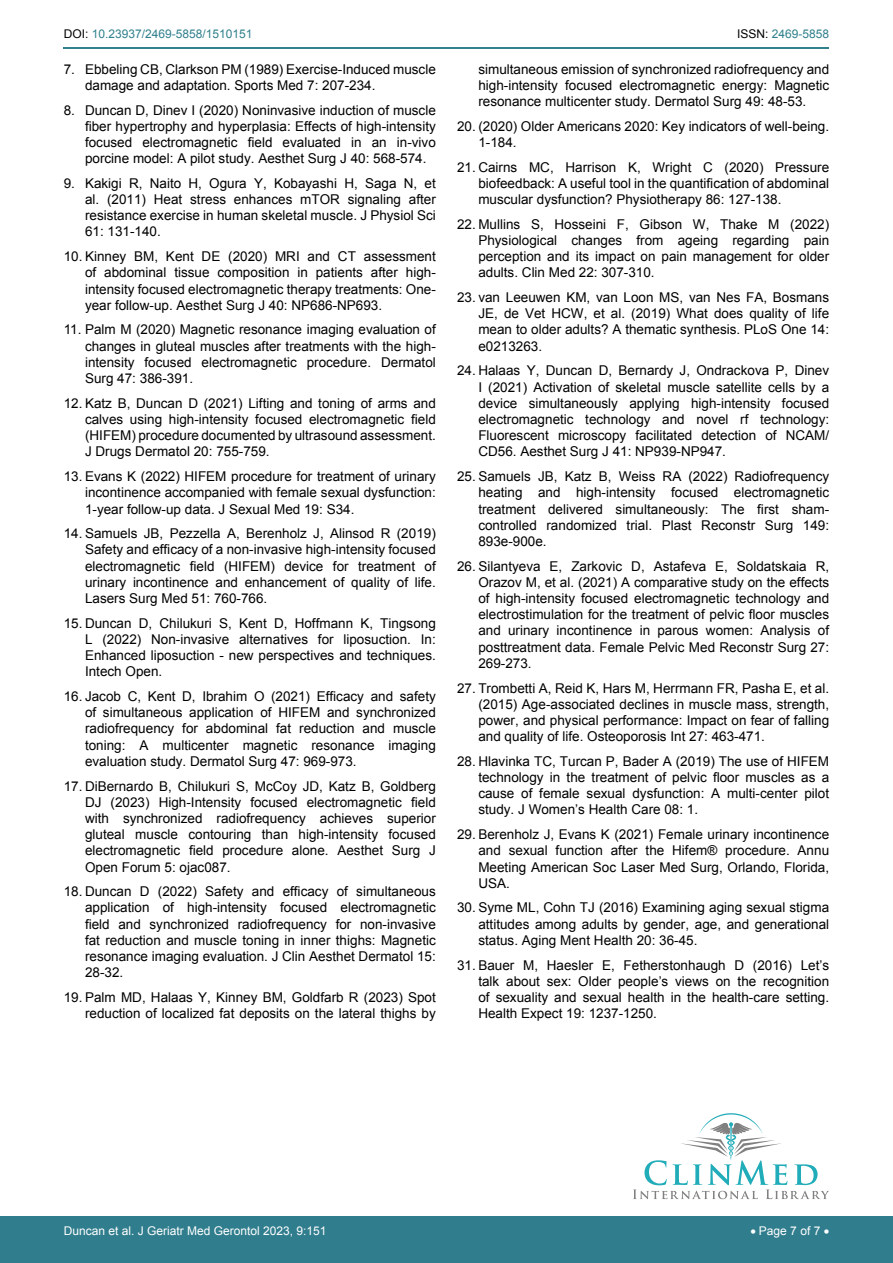
<style>
.page{position:relative;width:893px;height:1263px;background:#fff}
.page>*{position:absolute;margin:0;border:0;box-sizing:border-box;transform-origin:0 0}
.t1{font:13.5px/16.2px "Arial";color:#000;text-align:justify}
.t2{font:12px "Arial";color:#fff}
.t3{font:12px "Arial";color:#30808d}
.s1{color:#000}
</style>
<div class="page">
<hr style="left:64px;top:47px;width:765px;height:1px;background:#30808d">
<div style="left:0;top:1217px;width:893px;height:46px;background:#307d8d"></div>
<svg style="left:633px;top:1113px;width:196px;height:86px"></svg>
<p class="t3" style="left:64px;top:26px;width:190px"><span class="s1">DOI:</span> 10.23937/2469-5858/1510151</p>
<p class="t3" style="left:737px;top:26px;width:94px"><span class="s1">ISSN:</span> 2469-5858</p>
<p class="t1" style="left:85px;top:61px;width:352px;text-indent:-21px">7. Ebbeling CB, Clarkson PM (1989) Exercise-Induced muscle damage and adaptation. Sports Med 7: 207-234.</p>
<p class="t1" style="left:85px;top:102px;width:352px;text-indent:-21px">8. Duncan D, Dinev I (2020) Noninvasive induction of muscle fiber hypertrophy and hyperplasia: Effects of high-intensity focused electromagnetic field evaluated in an in-vivo porcine model: A pilot study. Aesthet Surg J 40: 568-574.</p>
<p class="t1" style="left:85px;top:175px;width:352px;text-indent:-21px">9. Kakigi R, Naito H, Ogura Y, Kobayashi H, Saga N, et al. (2011) Heat stress enhances mTOR signaling after resistance exercise in human skeletal muscle. J Physiol Sci 61: 131-140.</p>
<p class="t1" style="left:85px;top:248px;width:352px;text-indent:-21px">10. Kinney BM, Kent DE (2020) MRI and CT assessment of abdominal tissue composition in patients after high&shy;intensity focused electromagnetic therapy treatments: One&shy;year follow-up. Aesthet Surg J 40: NP686-NP693.</p>
<p class="t1" style="left:85px;top:322px;width:352px;text-indent:-21px">11. Palm M (2020) Magnetic resonance imaging evaluation of changes in gluteal muscles after treatments with the high&shy;intensity focused electromagnetic procedure. Dermatol Surg 47: 386-391.</p>
<p class="t1" style="left:85px;top:395px;width:352px;text-indent:-21px">12. Katz B, Duncan D (2021) Lifting and toning of arms and calves using high-intensity focused electromagnetic field (HIFEM) procedure documented by ultrasound assessment.<br>J Drugs Dermatol 20: 755-759.</p>
<p class="t1" style="left:85px;top:468px;width:352px;text-indent:-21px">13. Evans K (2022) HIFEM procedure for treatment of urinary incontinence accompanied with female sexual dysfunction:<br>1-year follow-up data. J Sexual Med 19: S34.</p>
<p class="t1" style="left:85px;top:525px;width:352px;text-indent:-21px">14. Samuels JB, Pezzella A, Berenholz J, Alinsod R (2019)<br>Safety and efficacy of a non-invasive high-intensity focused electromagnetic field (HIFEM) device for treatment of urinary incontinence and enhancement of quality of life.<br>Lasers Surg Med 51: 760-766.</p>
<p class="t1" style="left:85px;top:615px;width:352px;text-indent:-21px">15. Duncan D, Chilukuri S, Kent D, Hoffmann K, Tingsong L (2022) Non-invasive alternatives for liposuction. In:<br>Enhanced liposuction - new perspectives and techniques.<br>Intech Open.</p>
<p class="t1" style="left:85px;top:688px;width:352px;text-indent:-21px">16. Jacob C, Kent D, Ibrahim O (2021) Efficacy and safety of simultaneous application of HIFEM and synchronized radiofrequency for abdominal fat reduction and muscle toning: A multicenter magnetic resonance imaging evaluation study. Dermatol Surg 47: 969-973.</p>
<p class="t1" style="left:85px;top:778px;width:352px;text-indent:-21px">17. DiBernardo B, Chilukuri S, McCoy JD, Katz B, Goldberg DJ (2023) High-Intensity focused electromagnetic field with synchronized radiofrequency achieves superior gluteal muscle contouring than high-intensity focused electromagnetic field procedure alone. Aesthet Surg J Open Forum 5: ojac087.</p>
<p class="t1" style="left:85px;top:883px;width:352px;text-indent:-21px">18. Duncan D (2022) Safety and efficacy of simultaneous application of high-intensity focused electromagnetic field and synchronized radiofrequency for non-invasive fat reduction and muscle toning in inner thighs: Magnetic resonance imaging evaluation. J Clin Aesthet Dermatol 15:<br>28-32.</p>
<p class="t1" style="left:64px;top:989px;width:374px;text-align:right">19. Palm MD, Halaas Y, Kinney BM, Goldfarb R (2023) Spot reduction of localized fat deposits on the lateral thighs by</p>
<p class="t1" style="left:478px;top:61px;width:352px">simultaneous emission of synchronized radiofrequency and high-intensity focused electromagnetic energy: Magnetic resonance multicenter study. Dermatol Surg 49: 48-53.</p>
<p class="t1" style="left:478px;top:118px;width:352px;text-indent:-21px">20. (2020) Older Americans 2020: Key indicators of well-being.<br>1-184.</p>
<p class="t1" style="left:478px;top:159px;width:352px;text-indent:-21px">21. Cairns MC, Harrison K, Wright C (2020) Pressure biofeedback: A useful tool in the quantification of abdominal muscular dysfunction? Physiotherapy 86: 127-138.</p>
<p class="t1" style="left:478px;top:216px;width:352px;text-indent:-21px">22. Mullins S, Hosseini F, Gibson W, Thake M (2022)<br>Physiological changes from ageing regarding pain perception and its impact on pain management for older adults. Clin Med 22: 307-310.</p>
<p class="t1" style="left:478px;top:289px;width:352px;text-indent:-21px">23. van Leeuwen KM, van Loon MS, van Nes FA, Bosmans JE, de Vet HCW, et al. (2019) What does quality of life mean to older adults? A thematic synthesis. PLoS One 14: e0213263.</p>
<p class="t1" style="left:478px;top:363px;width:352px;text-indent:-21px">24. Halaas Y, Duncan D, Bernardy J, Ondrackova P, Dinev I (2021) Activation of skeletal muscle satellite cells by a device simultaneously applying high-intensity focused electromagnetic technology and novel rf technology:<br>Fluorescent microscopy facilitated detection of NCAM/ CD56. Aesthet Surg J 41: NP939-NP947.</p>
<p class="t1" style="left:478px;top:468px;width:352px;text-indent:-21px">25. Samuels JB, Katz B, Weiss RA (2022) Radiofrequency heating and high-intensity focused electromagnetic treatment delivered simultaneously: The first sham&shy;controlled randomized trial. Plast Reconstr Surg 149:<br>893e-900e.</p>
<p class="t1" style="left:478px;top:558px;width:352px;text-indent:-21px">26. Silantyeva E, Zarkovic D, Astafeva E, Soldatskaia R, Orazov M, et al. (2021) A comparative study on the effects of high-intensity focused electromagnetic technology and electrostimulation for the treatment of pelvic floor muscles and urinary incontinence in parous women: Analysis of posttreatment data. Female Pelvic Med Reconstr Surg 27:<br>269-273.</p>
<p class="t1" style="left:478px;top:680px;width:352px;text-indent:-21px">27. Trombetti A, Reid K, Hars M, Herrmann FR, Pasha E, et al. (2015) Age-associated declines in muscle mass, strength, power, and physical performance: Impact on fear of falling and quality of life. Osteoporosis Int 27: 463-471.</p>
<p class="t1" style="left:478px;top:753px;width:352px;text-indent:-21px">28. Hlavinka TC, Turcan P, Bader A (2019) The use of HIFEM technology in the treatment of pelvic floor muscles as a cause of female sexual dysfunction: A multi-center pilot study. J Women’s Health Care 08: 1.</p>
<p class="t1" style="left:478px;top:826px;width:352px;text-indent:-21px">29. Berenholz J, Evans K (2021) Female urinary incontinence and sexual function after the Hifem® procedure. Annu Meeting American Soc Laser Med Surg, Orlando, Florida, USA.</p>
<p class="t1" style="left:478px;top:900px;width:352px;text-indent:-21px">30. Syme ML, Cohn TJ (2016) Examining aging sexual stigma attitudes among adults by gender, age, and generational status. Aging Ment Health 20: 36-45.</p>
<p class="t1" style="left:478px;top:957px;width:352px;text-indent:-21px">31. Bauer M, Haesler E, Fetherstonhaugh D (2016) Let’s talk about sex: Older people’s views on the recognition of sexuality and sexual health in the health-care setting.<br>Health Expect 19: 1237-1250.</p>
<p class="t2" style="left:64px;top:1223px;width:264px">Duncan et al. J Geriatr Med Gerontol 2023, 9:151</p>
<p class="t2" style="left:750px;top:1223px;width:80px">• Page 7 of 7 •</p>
</div>
